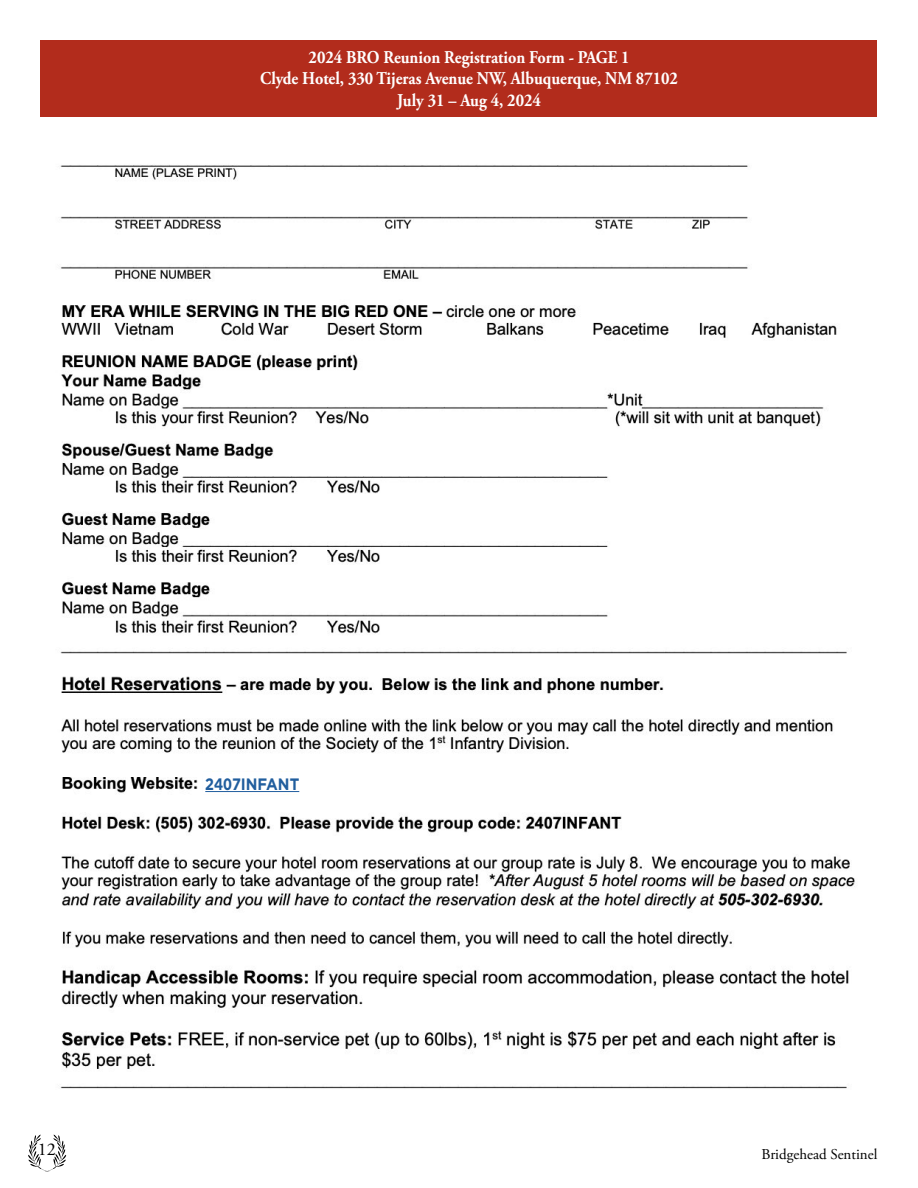
<style>
.page{position:relative;width:918px;height:1188px;background:#fff}
.page>*{position:absolute;margin:0;border:0;box-sizing:border-box;transform-origin:0 0}
.t1{font:700 18px/21.6px "Adobe Garamond Pro";color:#fff;text-align:center;scale:.9 1}
.t2{font:18px "Adobe Garamond Pro";color:#000}
.t3{font:700 16.5px "Gotham";color:#215e9e;scale:.9 1}
.t4{font:15px "Adobe Garamond Pro";color:#000}
</style>
<div class="page">
<svg style="left:28px;top:1135px;width:38px;height:37px"></svg>
<div style="left:40px;top:40px;width:838px;height:77px;background:#b22c1c"></div>
<img style="left:60px;top:165px;width:795px;height:924px">
<div style="left:203px;top:772px;width:105px;height:22px;background:#fff"></div>
<hr style="left:205px;top:791px;width:94px;height:1px;background:#215e9e">
<p class="t1" style="left:260px;top:46px;width:466px">2024 BRO Reunion Registration Form - PAGE 1<br>Clyde Hotel, 330 Tijeras Avenue NW, Albuquerque, NM 87102<br>July 31 – Aug 4, 2024</p>
<p class="t3" style="left:205px;top:773px;width:106px">2407INFANT</p>
<p class="t2" style="left:38px;top:1139px;width:19px">12</p>
<p class="t4" style="left:761px;top:1145px;width:118px">Bridgehead Sentinel</p>
</div>
